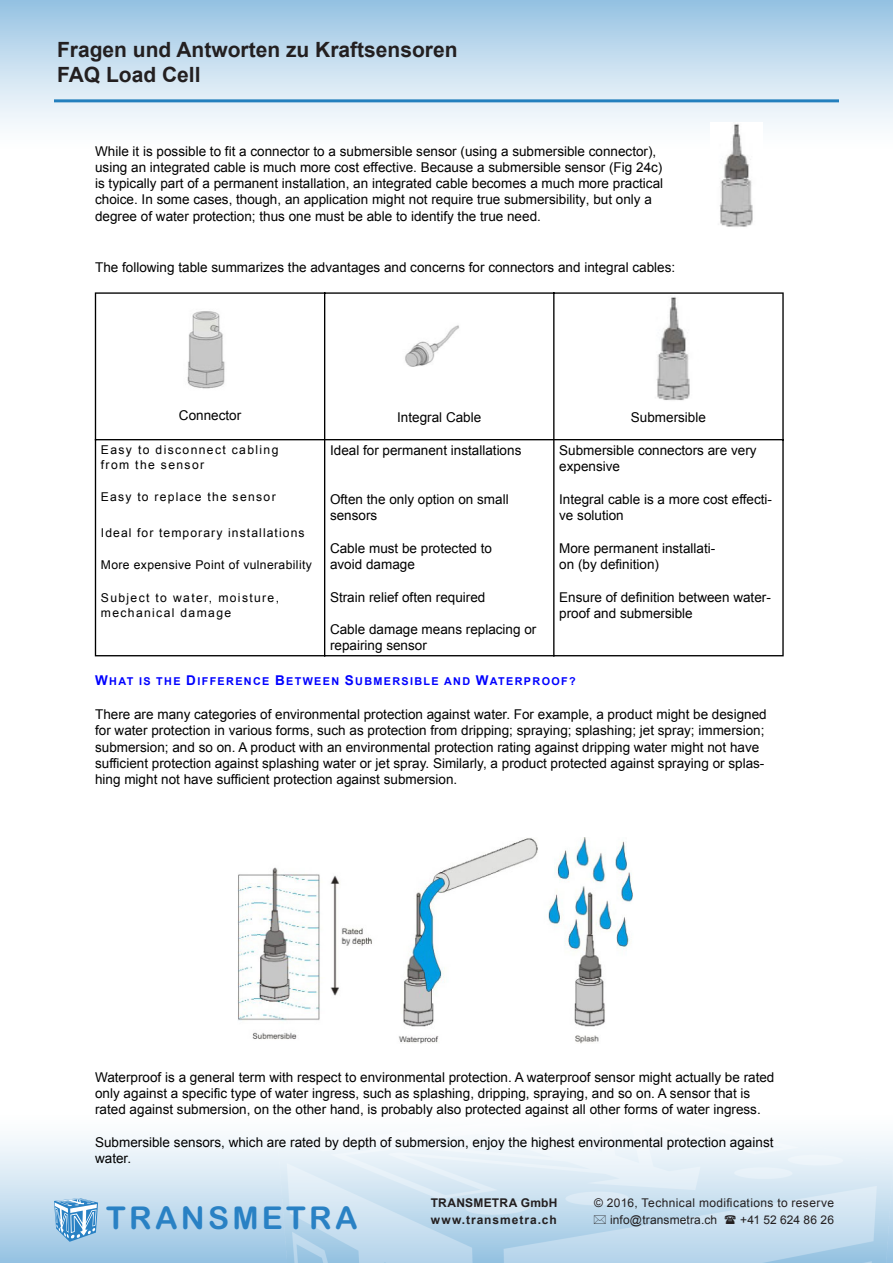
<style>
.page{position:relative;width:893px;height:1263px;background:#fff}
.page>*{position:absolute;margin:0;border:0;box-sizing:border-box;transform-origin:0 0}
.t1{font:31.5px "Arial Rounded MT Bold";letter-spacing:.105em;color:#2981c4}
.t2{font:700 21px "Arial";color:#231f20}
.t3{font:13.5px/16.2px "Arial";color:#000}
.t4{font:12.15px/14.7px "Arial";letter-spacing:.105em;color:#000}
.t5{font:12.15px "Arial";letter-spacing:.03em;color:#000}
.t6{font:12px "Arial";letter-spacing:.025em;color:#231f20}
.t7{font:700 12px "Arial";letter-spacing:.065em;color:#231f20}
.t8{font:700 12px "Arial";letter-spacing:.02em;color:#231f20}
.t9{font:12px "Arial";letter-spacing:.005em;color:#231f20}
.t10{font:700 10.8px "Arial";letter-spacing:.125em;color:#00f}
.s1{font-size:13.5px}
</style>
<div class="page">
<div style="left:0;top:1093px;width:893px;height:170px;background:linear-gradient(to bottom,#fff,#9dc6e4)"></div>
<img style="left:278px;top:1103px;width:615px;height:160px">
<div style="left:0;top:0;width:893px;height:170px;background:linear-gradient(to bottom,#9bc5e4,#fff)"></div>
<svg style="left:54px;top:1198px;width:44px;height:44px;background:#85b7dd"></svg>
<hr style="left:54px;top:99px;width:785px;height:3px;background:#2380be">
<img style="left:710px;top:123px;width:52px;height:104px">
<hr style="left:95px;top:292px;width:229px;height:2px;background:#000">
<hr style="left:95px;top:294px;width:1px;height:145px;background:#000">
<hr style="left:325px;top:292px;width:228px;height:2px;background:#000">
<hr style="left:324px;top:292px;width:1px;height:147px;background:#000">
<hr style="left:554px;top:292px;width:230px;height:2px;background:#000">
<hr style="left:553px;top:292px;width:1px;height:147px;background:#000">
<hr style="left:782px;top:294px;width:2px;height:145px;background:#000">
<hr style="left:95px;top:439px;width:230px;height:1px;background:#000">
<hr style="left:95px;top:440px;width:1px;height:215px;background:#000">
<hr style="left:325px;top:439px;width:229px;height:1px;background:#000">
<hr style="left:324px;top:440px;width:1px;height:216px;background:#000">
<hr style="left:554px;top:439px;width:230px;height:1px;background:#000">
<hr style="left:553px;top:440px;width:1px;height:216px;background:#000">
<hr style="left:782px;top:440px;width:2px;height:215px;background:#000">
<hr style="left:95px;top:655px;width:229px;height:1px;background:#000">
<hr style="left:325px;top:655px;width:228px;height:1px;background:#000">
<hr style="left:554px;top:655px;width:230px;height:1px;background:#000">
<img style="left:656px;top:297px;width:34px;height:104px">
<img style="left:405px;top:325px;width:54px;height:42px">
<img style="left:187px;top:311px;width:38px;height:78px">
<img style="left:238px;top:837px;width:395px;height:206px">
<svg style="left:594px;top:1215px;width:12px;height:9px"></svg>
<svg style="left:725px;top:1215px;width:11px;height:9px"></svg>
<p class="t2" style="left:57px;top:35px;width:402px">Fragen und Antworten zu Kraftsensoren</p>
<p class="t2" style="left:57px;top:60px;width:145px">FAQ Load Cell</p>
<p class="t3" style="left:95px;top:143px;width:569px">While it is possible to fit a connector to a submersible sensor (using a submersible connector), using an integrated cable is much more cost effective. Because a submersible sensor (Fig 24c) is typically part of a permanent installation, an integrated cable becomes a much more practical choice. In some cases, though, an application might not require true submersibility, but only a degree of water protection; thus one must be able to identify the true need.</p>
<p class="t3" style="left:95px;top:260px;width:582px">The following table summarizes the advantages and concerns for connectors and integral cables:</p>
<p class="t3" style="left:179px;top:407px;width:64px">Connector</p>
<p class="t3" style="left:397px;top:409px;width:86px">Integral Cable</p>
<p class="t3" style="left:631px;top:409px;width:77px">Submersible</p>
<p class="t4" style="left:101px;top:443px;width:179px">Easy to disconnect cabling from the sensor</p>
<p class="t4" style="left:101px;top:490px;width:176px">Easy to replace the sensor</p>
<p class="t4" style="left:101px;top:526px;width:205px">Ideal for temporary installations</p>
<p class="t5" style="left:101px;top:557px;width:212px">More expensive Point of vulnerability</p>
<p class="t4" style="left:101px;top:590px;width:180px">Subject to water, moisture, mechanical damage</p>
<p class="t3" style="left:330px;top:442px;width:193px">Ideal for permanent installations</p>
<p class="t3" style="left:330px;top:491px;width:180px">Often the only option on small sensors</p>
<p class="t3" style="left:330px;top:540px;width:164px">Cable must be protected to avoid damage</p>
<p class="t3" style="left:330px;top:589px;width:157px">Strain relief often required</p>
<p class="t3" style="left:330px;top:621px;width:208px">Cable damage means replacing or repairing sensor</p>
<p class="t3" style="left:559px;top:442px;width:199px">Submersible connectors are very expensive</p>
<p class="t3" style="left:559px;top:491px;width:214px">Integral cable is a more cost effecti&shy;ve solution</p>
<p class="t3" style="left:559px;top:540px;width:158px">More permanent installati&shy;on (by definition)</p>
<p class="t3" style="left:559px;top:589px;width:213px">Ensure of definition between water&shy;proof and submersible</p>
<p class="t10" style="left:95px;top:674px;width:482px"><span class="s1">W</span>HAT IS THE <span class="s1">D</span>IFFERENCE <span class="s1">B</span>ETWEEN <span class="s1">S</span>UBMERSIBLE AND <span class="s1">W</span>ATERPROOF?</p>
<p class="t3" style="left:95px;top:706px;width:673px">There are many categories of environmental protection against water. For example, a product might be designed for water protection in various forms, such as protection from dripping; spraying; splashing; jet spray; immersion; submersion; and so on. A product with an environmental protection rating against dripping water might not have sufficient protection against splashing water or jet spray. Similarly, a product protected against spraying or splas&shy;hing might not have sufficient protection against submersion.</p>
<p class="t3" style="left:95px;top:1069px;width:681px">Waterproof is a general term with respect to environmental protection. A waterproof sensor might actually be rated only against a specific type of water ingress, such as splashing, dripping, spraying, and so on. A sensor that is rated against submersion, on the other hand, is probably also protected against all other forms of water ingress.</p>
<p class="t3" style="left:95px;top:1134px;width:680px">Submersible sensors, which are rated by depth of submersion, enjoy the highest environmental protection against water.</p>
<p class="t8" style="left:431px;top:1195px;width:128px">TRANSMETRA GmbH</p>
<p class="t6" style="left:594px;top:1195px;width:241px">© 2016, Technical modifications to reserve</p>
<p class="t7" style="left:431px;top:1212px;width:127px">www.transmetra.ch</p>
<p class="t6" style="left:610px;top:1212px;width:109px">info@transmetra.ch</p>
<p class="t9" style="left:740px;top:1212px;width:95px">+41 52 624 86 26</p>
<p class="t1" style="left:106px;top:1199px;width:253px">TRANSMETRA</p>
</div>
